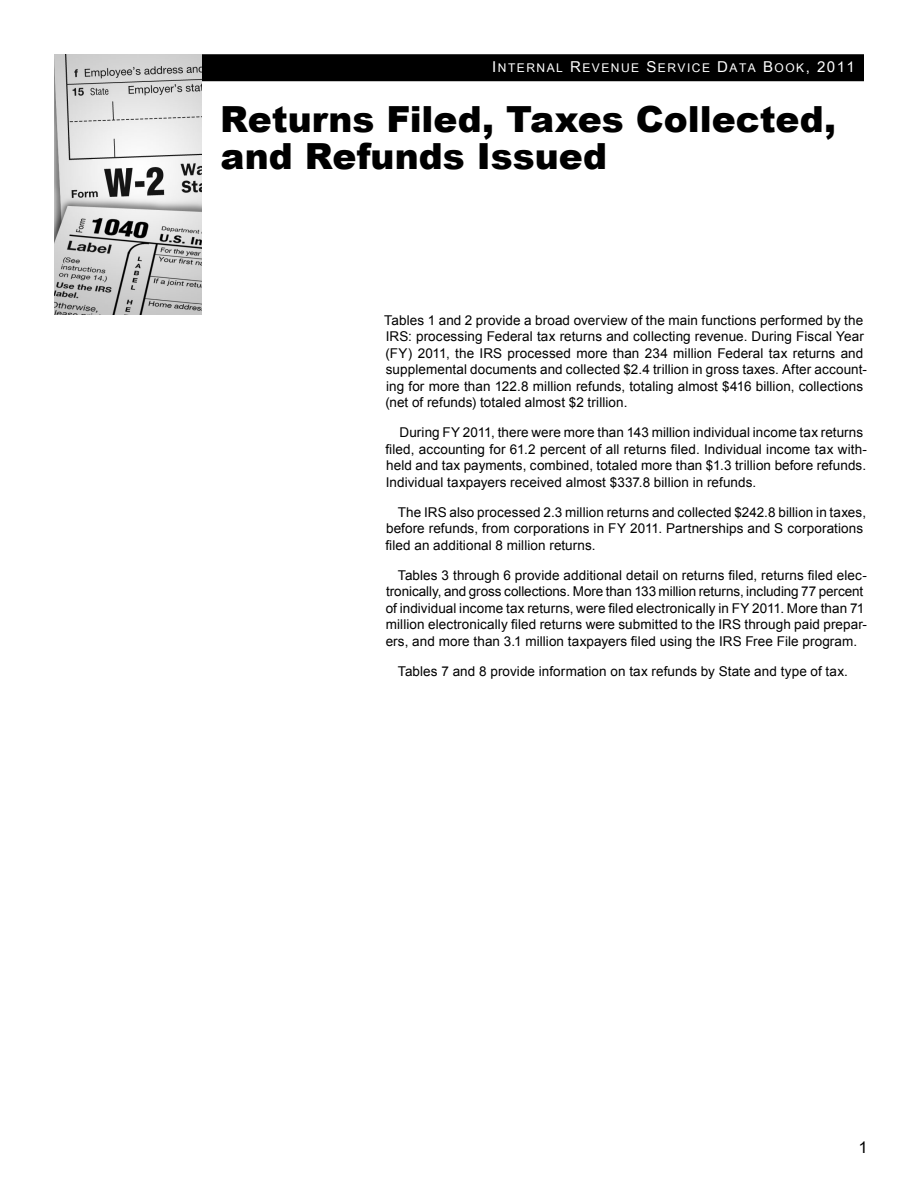
<style>
.page{position:relative;width:918px;height:1188px;background:#fff}
.page>*{position:absolute;margin:0;border:0;box-sizing:border-box;transform-origin:0 0}
.H1__Large{font:900 36px/37.5px "Arial";color:#000}
.t1{font:16.5px "Arial Unicode MS";color:#000}
.Body_9_11_9pt_Indent{font:13.5px/16.5px "Arial";letter-spacing:.005em;color:#000}
.Body_9_11_FL_R{font:13.5px/16.5px "Arial";letter-spacing:.005em;color:#000}
.t2{font:12px "Arial Unicode MS SC800";letter-spacing:.125em;color:#fff}
.s1{font-size:15px}
</style>
<div class="page">
<div style="left:54px;top:54px;width:810px;height:27px;background:#000"></div>
<img style="left:54px;top:54px;width:148px;height:261px">
<p class="t2" style="left:492px;top:59px;width:364px"><span class="s1">I</span>NTERNAL <span class="s1">R</span>EVENUE <span class="s1">S</span>ERVI CE <span class="s1">D</span>ATA <span class="s1">B</span>OOK<span class="s1">, 2011</span></p>
<h1 class="H1__Large" style="left:220px;top:99px;width:617px">Returns Filed, Taxes Collected, and Refunds Issued</h1>
<p class="Body_9_11_FL_R" style="left:384px;top:312px;width:484px">Tables 1 and 2 provide a broad overview of the main functions performed by the IRS: processing Federal tax returns and collecting revenue. During Fiscal Year (FY) 2011, the IRS processed more than 234 million Federal tax returns and supplemental documents and collected $2.4 trillion in gross taxes. After account&shy;ing for more than 122.8 million refunds, totaling almost $416 billion, collections (net of refunds) totaled almost $2 trillion.</p>
<p class="Body_9_11_9pt_Indent" style="left:386px;top:424px;width:483px;text-indent:14px">During FY 2011, there were more than 143 million individual income tax returns filed, accounting for 61.2 percent of all returns filed. Individual income tax with&shy;held and tax payments, combined, totaled more than $1.3 trillion before refunds.<br>Individual taxpayers received almost $337.8 billion in refunds.</p>
<p class="Body_9_11_9pt_Indent" style="left:386px;top:504px;width:482px;text-indent:12px">The IRS also processed 2.3 million returns and collected $242.8 billion in taxes, before refunds, from corporations in FY 2011. Partnerships and S corporations filed an additional 8 million returns.</p>
<p class="Body_9_11_9pt_Indent" style="left:386px;top:567px;width:483px;text-indent:12px">Tables 3 through 6 provide additional detail on returns filed, returns filed elec&shy;tronically, and gross collections. More than 133 million returns, including 77 percent of individual income tax returns, were filed electronically in FY 2011. More than 71 million electronically filed returns were submitted to the IRS through paid prepar&shy;ers, and more than 3.1 million taxpayers filed using the IRS Free File program.</p>
<p class="Body_9_11_9pt_Indent" style="left:398px;top:663px;width:452px">Tables 7 and 8 provide information on tax refunds by State and type of tax.</p>
<p class="t1" style="left:859px;top:1135px;width:11px">1</p>
</div>
